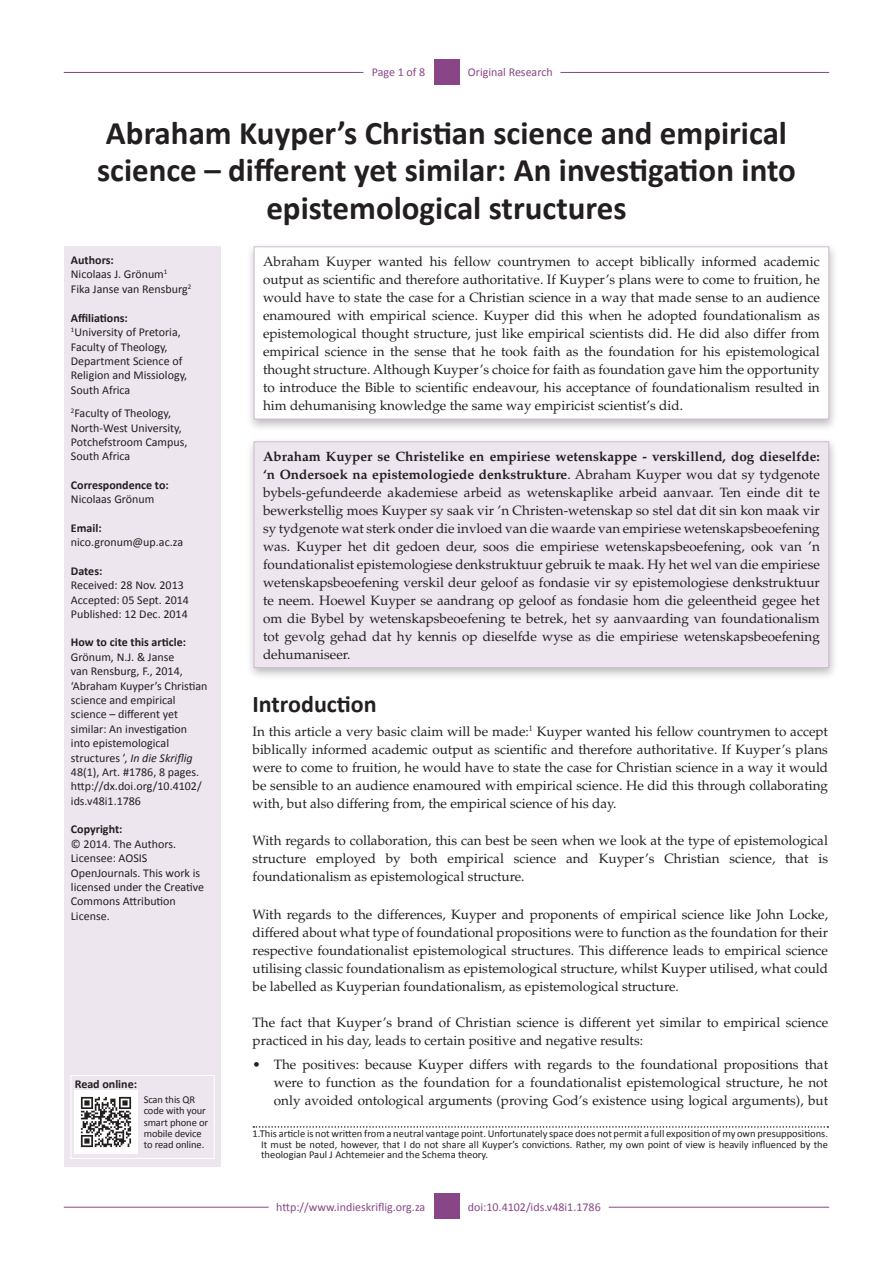
<style>
.page{position:relative;width:893px;height:1263px;background:#fff}
.page>*{position:absolute;margin:0;border:0;box-sizing:border-box;transform-origin:0 0}
.t1{font:700 33px/37.5px "Calibri";color:#231f20;text-align:center}
.t2{font:700 24px "Calibri";color:#231f20}
.t3{font:13.5px/18px "Palatino";color:#231f20;text-align:justify}
.t4{font:12px/14.4px "Calibri";color:#231f20}
.t5{font:12px "Calibri";color:#884686}
.t6{font:700 12px "Calibri";color:#231f20}
.t7{font:10.5px/11.4px "Calibri";letter-spacing:-.01em;color:#231f20;text-align:justify}
.s1{font-weight:700}
.s2{font-style:italic}
</style>
<div class="page">
<hr style="left:64px;top:1207px;width:205px;height:1px;background:#884686">
<hr style="left:609px;top:1207px;width:220px;height:1px;background:#884686">
<div style="left:434px;top:1193px;width:25px;height:26px;background:#884686"></div>
<hr style="left:64px;top:72px;width:299px;height:1px;background:#884686">
<hr style="left:560px;top:72px;width:269px;height:1px;background:#884686">
<div style="left:434px;top:59px;width:25px;height:26px;background:#884686"></div>
<svg style="left:253px;top:1126px;width:575px;height:2px"></svg>
<div style="left:65px;top:246px;width:156px;height:921px;background:#ede6ee"></div>
<div style="left:246px;top:242px;width:592px;height:190px;background:#231f20;opacity:.3"></div>
<div style="left:254px;top:247px;width:575px;height:172px;background:#fff"></div>
<div style="left:254px;top:246px;width:575px;height:173px;border:1px solid #cfbad0"></div>
<div style="left:246px;top:437px;width:592px;height:243px;background:#231f20;opacity:.3"></div>
<div style="left:254px;top:442px;width:575px;height:225px;background:#ede6ee"></div>
<div style="left:254px;top:441px;width:575px;height:227px;border:1px solid #cfbad0"></div>
<div style="left:71px;top:1075px;width:144px;height:84px;border:1px solid #fff"></div>
<img style="left:75px;top:1091px;width:63px;height:63px">
<p class="t5" style="left:372px;top:65px;width:55px">Page 1 of 8</p>
<p class="t5" style="left:468px;top:65px;width:86px">Original Research</p>
<h1 class="t1" style="left:97px;top:113px;width:700px">Abraham Kuyper’s Christian science and empirical science – different yet similar: An investigation into epistemological structures</h1>
<p class="t3" style="left:263px;top:253px;width:558px">Abraham Kuyper wanted his fellow countrymen to accept biblically informed academic output as scientific and therefore authoritative. If Kuyper’s plans were to come to fruition, he would have to state the case for a Christian science in a way that made sense to an audience enamoured with empirical science. Kuyper did this when he adopted foundationalism as epistemological thought structure, just like empirical scientists did. He did also differ from empirical science in the sense that he took faith as the foundation for his epistemological thought structure. Although Kuyper’s choice for faith as foundation gave him the opportunity to introduce the Bible to scientific endeavour, his acceptance of foundationalism resulted in him dehumanising knowledge the same way empiricist scientist’s did.</p>
<p class="t3" style="left:263px;top:447px;width:558px"><span class="s1">Abraham Kuyper se Christelike en empiriese wetenskappe - verskillend, dog dieselfde: ‘n Ondersoek na epistemologiede denkstrukture</span>. Abraham Kuyper wou dat sy tydgenote bybels-gefundeerde akademiese arbeid as wetenskaplike arbeid aanvaar. Ten einde dit te bewerkstellig moes Kuyper sy saak vir ’n Christen-wetenskap so stel dat dit sin kon maak vir sy tydgenote wat sterk onder die invloed van die waarde van empiriese wetenskapsbeoefening was. Kuyper het dit gedoen deur, soos die empiriese wetenskapsbeoefening, ook van ’n foundationalist epistemologiese denkstruktuur gebruik te maak. Hy het wel van die empiriese wetenskapsbeoefening verskil deur geloof as fondasie vir sy epistemologiese denkstruktuur te neem. Hoewel Kuyper se aandrang op geloof as fondasie hom die geleentheid gegee het om die Bybel by wetenskapsbeoefening te betrek, het sy aanvaarding van foundationalism tot gevolg gehad dat hy kennis op dieselfde wyse as die empiriese wetenskapsbeoefening dehumaniseer.</p>
<p class="t4" style="left:71px;top:252px;width:122px"><span class="s1">Authors:<br></span>Nicolaas J. Grönum<sup>1<br></sup>Fika Janse van Rensburg<sup>2</sup></p>
<p class="t4" style="left:71px;top:310px;width:118px"><span class="s1">Affiliations:<br></span><sup>1</sup>University of Pretoria,<br>Faculty of Theology,<br>Department Science of<br>Religion and Missiology,<br>South Africa</p>
<p class="t4" style="left:71px;top:405px;width:118px"><sup>2</sup>Faculty of Theology,<br>North-West University,<br>Potchefstroom Campus,<br>South Africa</p>
<p class="t6" style="left:71px;top:477px;width:99px">Correspondence to:</p>
<p class="t4" style="left:71px;top:491px;width:85px">Nicolaas Grönum</p>
<p class="t6" style="left:71px;top:520px;width:32px">Email:</p>
<p class="t4" style="left:71px;top:534px;width:114px">nico.gronum@up.ac.za</p>
<p class="t6" style="left:71px;top:563px;width:33px">Dates:</p>
<p class="t4" style="left:71px;top:577px;width:120px">Received: 28 Nov. 2013<br>Accepted: 05 Sept. 2014<br>Published: 12 Dec. 2014</p>
<p class="t6" style="left:71px;top:635px;width:117px">How to cite this article:</p>
<p class="t4" style="left:71px;top:649px;width:138px">Grönum, N.J. &amp; Janse<br>van Rensburg, F., 2014, ‘Abraham Kuyper’s Christian science and empirical science – different yet similar: An investigation into epistemological structures ’, <span class="s2">In die Skriflig<br></span>48(1), Art. #1786, 8 pages. http://dx.doi.org/10.4102/ ids.v48i1.1786</p>
<p class="t6" style="left:71px;top:822px;width:53px">Copyright:</p>
<p class="t4" style="left:71px;top:836px;width:135px">© 2014. The Authors.<br>Licensee: AOSIS<br>OpenJournals. This work is licensed under the Creative<br>Commons Attribution<br>License.</p>
<h2 class="t2" style="left:253px;top:689px;width:126px">Introduction</h2>
<p class="t3" style="left:253px;top:722px;width:577px">In this article a very basic claim will be made:<sup>1</sup> Kuyper wanted his fellow countrymen to accept biblically informed academic output as scientific and therefore authoritative. If Kuyper’s plans were to come to fruition, he would have to state the case for Christian science in a way it would be sensible to an audience enamoured with empirical science. He did this through collaborating with, but also differing from, the empirical science of his day.</p>
<p class="t3" style="left:253px;top:832px;width:577px">With regards to collaboration, this can best be seen when we look at the type of epistemological structure employed by both empirical science and Kuyper’s Christian science, that is foundationalism as epistemological structure.</p>
<p class="t3" style="left:253px;top:905px;width:577px">With regards to the differences, Kuyper and proponents of empirical science like John Locke, differed about what type of foundational propositions were to function as the foundation for their respective foundationalist epistemological structures. This difference leads to empirical science utilising classic foundationalism as epistemological structure, whilst Kuyper utilised, what could be labelled as Kuyperian foundationalism, as epistemological structure.</p>
<p class="t3" style="left:253px;top:1013px;width:577px">The fact that Kuyper’s brand of Christian science is different yet similar to empirical science practiced in his day, leads to certain positive and negative results:</p>
<p class="t3" style="left:274px;top:1055px;width:556px;text-indent:-21px">• The positives: because Kuyper differs with regards to the foundational propositions that were to function as the foundation for a foundationalist epistemological structure, he not only avoided ontological arguments (proving God’s existence using logical arguments), but</p>
<p class="t7" style="left:261px;top:1128px;width:568px;line-height:10.5px;text-indent:-9px">1.This article is not written from a neutral vantage point. Unfortunately space does not permit a full exposition of my own presuppositions.<br>It must be noted, however, that I do not share all Kuyper’s convictions. Rather, my own point of view is heavily influenced by the theologian Paul J Achtemeier and the Schema theory.</p>
<p class="t6" style="left:75px;top:1077px;width:64px">Read online:</p>
<p class="t7" style="left:144px;top:1093px;width:66px;text-align:left">Scan this QR code with your smart phone or mobile device to read online.</p>
<p class="t5" style="left:276px;top:1200px;width:151px">http://www.indieskriflig.org.za</p>
<p class="t5" style="left:468px;top:1200px;width:134px">doi:10.4102/ids.v48i1.1786</p>
</div>
